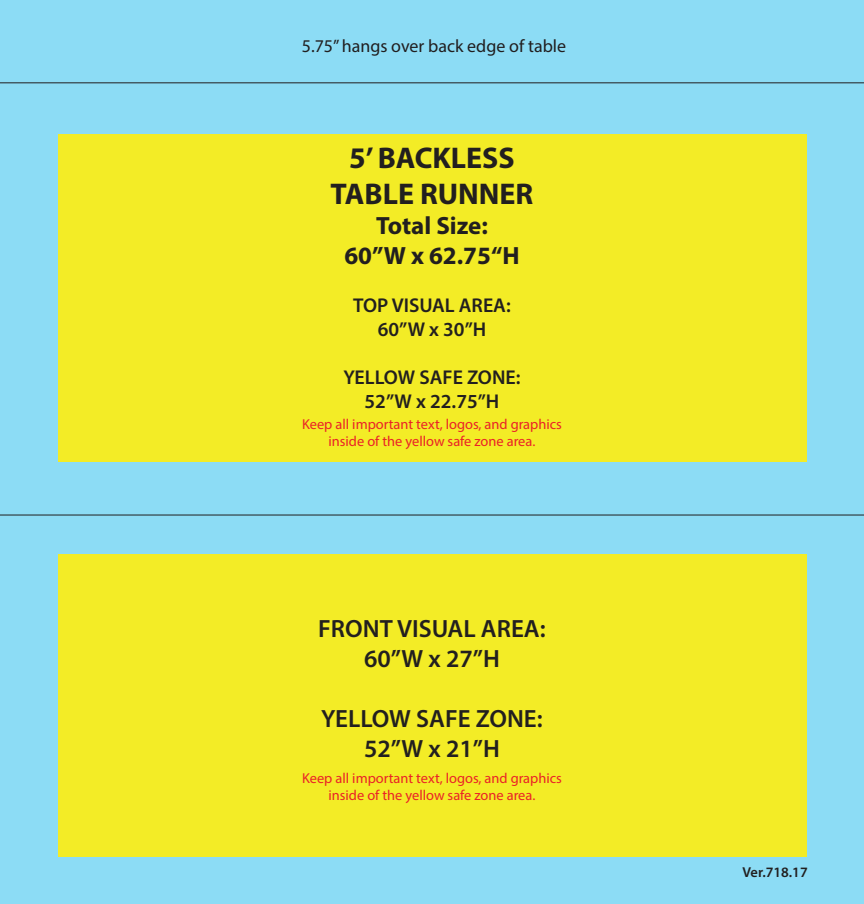
<style>
.page{position:relative;width:864px;height:904px;background:#8cdcf5}
.page>*{position:absolute;margin:0;border:0;box-sizing:border-box;transform-origin:0 0}
.t1{font:700 30px/36px "Myriad Pro";color:#221f1f;text-align:center}
.t2{font:600 25px/30px "Myriad Pro";color:#221f1f;text-align:center}
.t3{font:700 25px/30px "Myriad Pro";color:#221f1f;text-align:center}
.t4{font:600 20px/24px "Myriad Pro";color:#221f1f;text-align:center}
.t5{font:17.94px "Myriad Pro";color:#211e1f}
.t6{font:14.4px/17.3px "Myriad Pro";color:#ea2127;text-align:center}
.t7{font:600 14.4px "Myriad Pro";color:#221f1f}
</style>
<div class="page">
<div style="left:58px;top:554px;width:748px;height:302px;background:#f3ec26"></div>
<div style="left:58px;top:134px;width:748px;height:327px;background:#f3ec26"></div>
<hr style="left:0;top:83px;width:864px;height:1px;background:#211e1f">
<hr style="left:0;top:515px;width:864px;height:1px;background:#211e1f">
<p class="t5" style="left:302px;top:34px;width:266px">5.75” hangs over back edge of table</p>
<h1 class="t1" style="left:331px;top:139px;width:204px">5’ BACKLESS<br>TABLE RUNNER</h1>
<h2 class="t3" style="left:344px;top:210px;width:177px">Total Size:<br>60”W x 62.75“H</h2>
<h3 class="t4" style="left:353px;top:293px;width:159px">TOP VISUAL AREA:<br>60”W x 30”H</h3>
<h3 class="t4" style="left:343px;top:365px;width:179px">YELLOW SAFE ZONE:<br>52”W x 22.75”H</h3>
<p class="t6" style="left:302px;top:415px;width:261px">Keep all important text, logos, and graphics inside of the yellow safe zone area.</p>
<h2 class="t2" style="left:318px;top:613px;width:229px">FRONT VISUAL AREA:<br>60”W x 27”H</h2>
<h2 class="t2" style="left:321px;top:703px;width:223px">YELLOW SAFE ZONE:<br>52”W x 21”H</h2>
<p class="t6" style="left:302px;top:769px;width:261px">Keep all important text, logos, and graphics inside of the yellow safe zone area.</p>
<p class="t7" style="left:743px;top:863px;width:67px">Ver.718.17</p>
</div>
